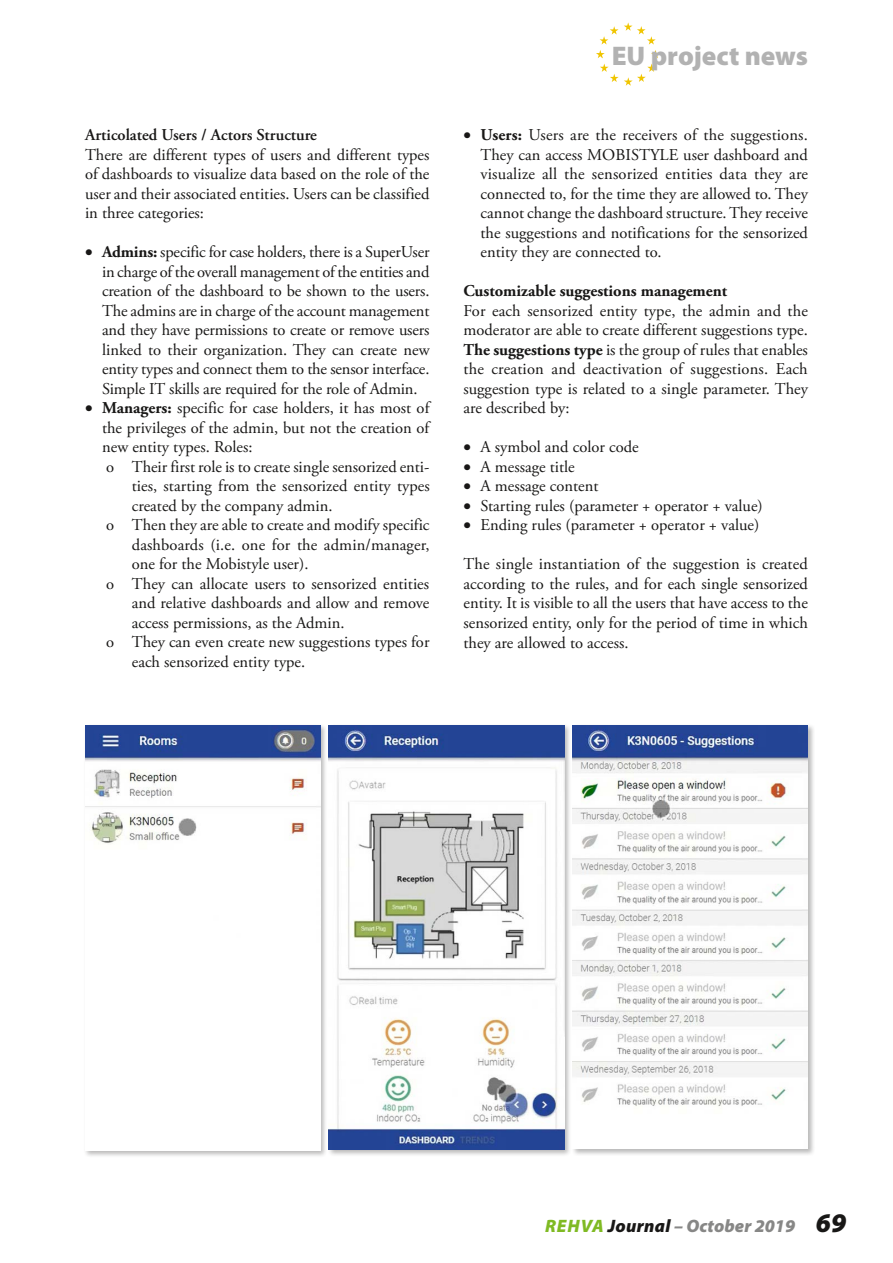
<style>
.page{position:relative;width:893px;height:1263px;background:#fff}
.page>*{position:absolute;margin:0;border:0;box-sizing:border-box;transform-origin:0 0}
.t1{font:900 27px "Myriad Pro";color:#b2b2b2}
.t2{font:italic 900 18px "Myriad Pro";letter-spacing:.015em;color:#878786}
.t3{font:16.5px/19.5px "Adobe Garamond Pro";color:#181716;text-align:justify}
.t4{font:700 16.5px "Adobe Garamond Pro";color:#181716}
.t5{font:600 16.5px "Adobe Garamond Pro";color:#181716}
.s1{font-weight:700}
.s2{color:#7fba23}
.s3{color:#181716}
.s4{font-size:27px;color:#181716}
</style>
<div class="page">
<svg style="left:600px;top:64px;width:56px;height:22px"></svg>
<svg style="left:596px;top:26px;width:22px;height:32px"></svg>
<svg style="left:624px;top:22px;width:36px;height:36px"></svg>
<div style="left:83px;top:724px;width:245px;height:434px;background:#181716;opacity:.3"></div>
<img style="left:85px;top:725px;width:235px;height:425px">
<div style="left:327px;top:724px;width:245px;height:433px;background:#181716;opacity:.3"></div>
<img style="left:329px;top:725px;width:235px;height:424px">
<div style="left:571px;top:724px;width:245px;height:432px;background:#181716;opacity:.3"></div>
<img style="left:573px;top:725px;width:235px;height:423px">
<p class="t5" style="left:85px;top:126px;width:233px">Articolated Users / Actors Structure</p>
<p class="t3" style="left:85px;top:145px;width:346px">There are different types of users and different types of dashboards to visualize data based on the role of the user and their associated entities. Users can be classified in three categories:</p>
<p class="t3" style="left:102px;top:243px;width:329px;text-indent:-17px">• <span class="s1">Admins:</span> specific for case holders, there is a SuperUser in charge of the overall management of the entities and creation of the dashboard to be shown to the users.<br>The admins are in charge of the account management and they have permissions to create or remove users linked to their organization. They can create new entity types and connect them to the sensor interface.<br>Simple IT skills are required for the role of Admin.</p>
<p class="t3" style="left:85px;top:399px;width:346px">• <span class="s1">Managers:</span> specific for case holders, it has most of</p>
<p class="t3" style="left:102px;top:418px;width:329px">the privileges of the admin, but not the creation of</p>
<p class="t3" style="left:102px;top:438px;width:152px">new entity types. Roles:</p>
<p class="t3" style="left:106px;top:457px;width:325px">o Their first role is to create single sensorized enti-</p>
<p class="t3" style="left:132px;top:477px;width:299px">ties, starting from the sensorized entity types</p>
<p class="t3" style="left:132px;top:496px;width:202px">created by the company admin.</p>
<p class="t3" style="left:106px;top:516px;width:325px">o Then they are able to create and modify specific</p>
<p class="t3" style="left:132px;top:535px;width:299px">dashboards (i.e. one for the admin/manager,</p>
<p class="t3" style="left:132px;top:555px;width:178px">one for the Mobistyle user).</p>
<p class="t3" style="left:106px;top:574px;width:324px">o They can allocate users to sensorized entities</p>
<p class="t3" style="left:132px;top:594px;width:299px">and relative dashboards and allow and remove</p>
<p class="t3" style="left:132px;top:613px;width:214px">access permissions, as the Admin.</p>
<p class="t3" style="left:106px;top:633px;width:325px">o They can even create new suggestions types for</p>
<p class="t3" style="left:132px;top:652px;width:175px">each sensorized entity type.</p>
<h1 class="t1" style="left:612px;top:37px;width:198px">EU project news</h1>
<p class="t3" style="left:480px;top:126px;width:329px;text-indent:-17px">• <span class="s1">Users:</span> Users are the receivers of the suggestions.<br>They can access MOBISTYLE user dashboard and visualize all the sensorized entities data they are connected to, for the time they are allowed to. They cannot change the dashboard structure. They receive the suggestions and notifications for the sensorized entity they are connected to.</p>
<p class="t4" style="left:463px;top:282px;width:265px">Customizable suggestions management</p>
<p class="t3" style="left:463px;top:301px;width:346px">For each sensorized entity type, the admin and the moderator are able to create different suggestions type.<br><span class="s1">The suggestions type</span> is the group of rules that enables the creation and deactivation of suggestions. Each suggestion type is related to a single parameter. They are described by:</p>
<p class="t3" style="left:463px;top:438px;width:177px">• A symbol and color code</p>
<p class="t3" style="left:463px;top:457px;width:113px">• A message title</p>
<p class="t3" style="left:463px;top:477px;width:136px">• A message content</p>
<p class="t3" style="left:463px;top:497px;width:301px">• Starting rules (parameter + operator + value)</p>
<p class="t3" style="left:463px;top:516px;width:297px">• Ending rules (parameter + operator + value)</p>
<p class="t3" style="left:463px;top:555px;width:346px">The single instantiation of the suggestion is created according to the rules, and for each single sensorized entity. It is visible to all the users that have access to the sensorized entity, only for the period of time in which they are allowed to access.</p>
<p class="t2" style="left:545px;top:1214px;width:303px"><span class="s2">REHVA</span> <span class="s3">Journal</span> – October 2019 <span class="s4">69</span></p>
</div>
